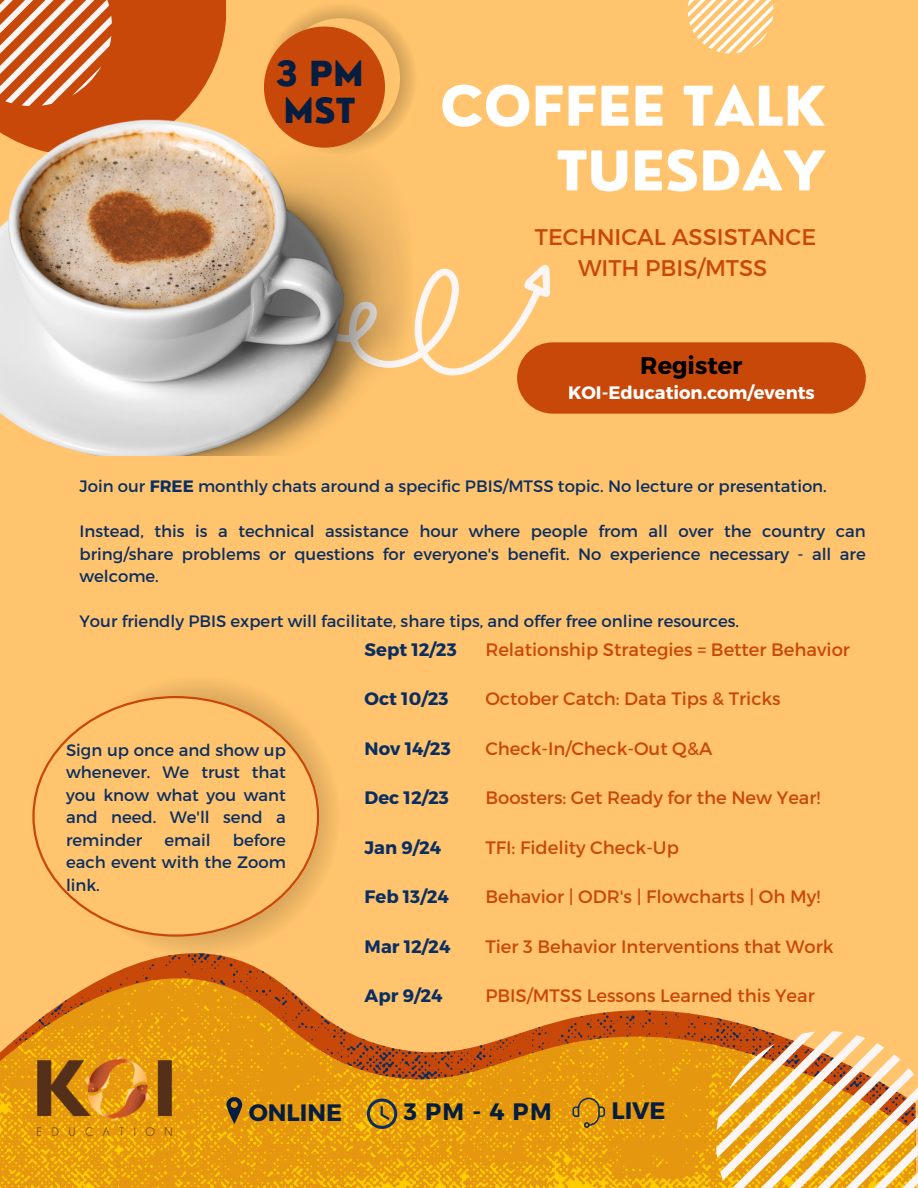
<style>
.page{position:relative;width:918px;height:1188px;background:#ffc46d}
.page>*{position:absolute;margin:0;border:0;box-sizing:border-box;transform-origin:0 0}
.t1{font:800 53.4px "Nourd";color:#fff}
.t2{font:800 33.75px "Nourd";color:#051d40}
.t3{font:700 24px "Montserrat";color:#000}
.t4{font:700 23.85px "Montserrat";color:#051d40}
.t5{font:22.65px/31.5px "Montserrat";color:#c84809;text-align:center}
.t6{font:18px "Montserrat";color:#c84809}
.t7{font:700 18px "Montserrat";color:#0b2e62}
.t8{font:700 18px "Montserrat";color:#fff}
.t9{font:16.5px/22.5px "Montserrat";color:#0b2e62;text-align:justify}
.s1{font-weight:700}
</style>
<div class="page">
<div style="left:0;top:0;width:226px;height:156px;background:#c84809"></div>
<svg style="left:118px;top:959px;width:145px;height:12px;fill:#c84809"></svg>
<svg style="left:104px;top:971px;width:170px;height:7px"></svg>
<svg style="left:0;top:978px;width:765px;height:210px;fill:#e69710"></svg>
<svg style="left:264px;top:6px;width:150px;height:114px"></svg>
<div style="left:264px;top:27px;width:121px;height:121px;background:#c84809;border-radius:50%"></div>
<svg style="left:0;top:0;width:112px;height:106px"></svg>
<svg style="left:716px;top:1031px;width:202px;height:157px;background:#ebb869"></svg>
<svg style="left:688px;top:0;width:85px;height:53px"></svg>
<img style="left:0;top:120px;width:404px;height:335px">
<svg style="left:226px;top:1097px;width:16px;height:27px"></svg>
<svg style="left:367px;top:1099px;width:30px;height:30px"></svg>
<svg style="left:572px;top:1098px;width:33px;height:30px"></svg>
<svg style="left:308px;top:252px;width:558px;height:162px"></svg>
<svg style="left:142px;top:683px;width:192px;height:276px"></svg>
<svg style="left:32px;top:696px;width:287px;height:241px"></svg>
<img style="left:32px;top:1053px;width:144px;height:86px">
<p class="t2" style="left:276px;top:52px;width:90px">3 PM</p>
<p class="t2" style="left:284px;top:89px;width:73px">MST</p>
<p class="t1" style="left:440px;top:72px;width:387px">COFFEE TALK</p>
<p class="t1" style="left:557px;top:137px;width:271px">TUESDAY</p>
<p class="t5" style="left:535px;top:220px;width:283px">TECHNICAL ASSISTANCE<br>WITH PBIS/MTSS</p>
<p class="t3" style="left:640px;top:349px;width:104px">Register</p>
<p class="t8" style="left:568px;top:381px;width:248px">KOI-Education.com/events</p>
<p class="t9" style="left:79px;top:474px;width:749px">Join our <span class="s1">FREE</span> monthly chats around a specific PBIS/MTSS topic. No lecture or presentation.</p>
<p class="t9" style="left:79px;top:519px;width:788px">Instead, this is a technical assistance hour where people from all over the country can bring/share problems or questions for everyone's benefit. No experience necessary - all are welcome.</p>
<p class="t9" style="left:79px;top:609px;width:661px">Your friendly PBIS expert will facilitate, share tips, and offer free online resources.</p>
<p class="t9" style="left:66px;top:738px;width:221px">Sign up once and show up whenever. We trust that you know what you want and need. We'll send a reminder</p>
<p class="t9" style="left:165px;top:828px;width:48px">email</p>
<p class="t9" style="left:66px;top:828px;width:221px;text-indent:167px">before each event with the Zoom link.</p>
<p class="t7" style="left:365px;top:638px;width:94px">Sept 12/23</p>
<p class="t7" style="left:365px;top:687px;width:85px">Oct 10/23</p>
<p class="t7" style="left:365px;top:737px;width:88px">Nov 14/23</p>
<p class="t7" style="left:365px;top:786px;width:86px">Dec 12/23</p>
<p class="t7" style="left:365px;top:836px;width:78px">Jan 9/24</p>
<p class="t7" style="left:365px;top:885px;width:86px">Feb 13/24</p>
<p class="t7" style="left:365px;top:935px;width:87px">Mar 12/24</p>
<p class="t7" style="left:365px;top:984px;width:79px">Apr 9/24</p>
<p class="t6" style="left:485px;top:638px;width:366px">Relationship Strategies = Better Behavior</p>
<p class="t6" style="left:485px;top:687px;width:297px">October Catch: Data Tips &amp; Tricks</p>
<p class="t6" style="left:485px;top:737px;width:229px">Check-In/Check-Out Q&amp;A</p>
<p class="t6" style="left:485px;top:786px;width:337px">Boosters: Get Ready for the New Year!</p>
<p class="t6" style="left:485px;top:836px;width:195px">TFI: Fidelity Check-Up</p>
<p class="t6" style="left:485px;top:885px;width:336px">Behavior | ODR's | Flowcharts | Oh My!</p>
<p class="t6" style="left:485px;top:935px;width:350px">Tier 3 Behavior Interventions that Work</p>
<p class="t6" style="left:485px;top:984px;width:331px">PBIS/MTSS Lessons Learned this Year</p>
<p class="t4" style="left:249px;top:1097px;width:95px">ONLINE</p>
<p class="t4" style="left:404px;top:1096px;width:150px">3PM-4PM</p>
<p class="t4" style="left:611px;top:1095px;width:56px">LIVE</p>
</div>
